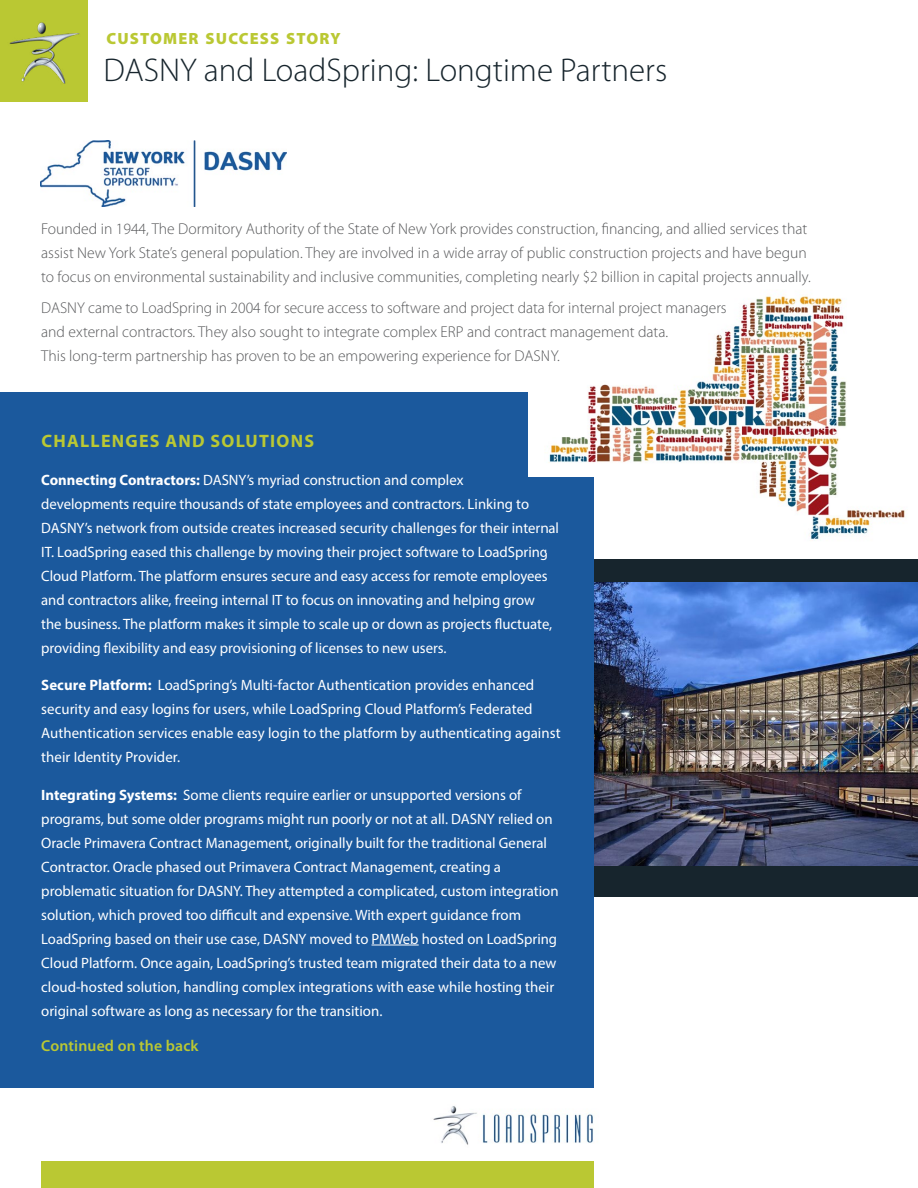
<style>
.page{position:relative;width:918px;height:1188px;background:#fff}
.page>*{position:absolute;margin:0;border:0;box-sizing:border-box;transform-origin:0 0}
.t1{font:300 33px "Myriad Pro";color:#17252d}
.t2{font:700 18px "Myriad Pro";letter-spacing:.07em;color:#bac833}
.t3{font:900 16.35px "Myriad Pro";letter-spacing:.07em;color:#bac833}
.t4{font:300 15.75px/24px "Myriad Pro";color:#58595b}
.t5{font:600 15.75px "Myriad Pro";letter-spacing:.01em;color:#bac833}
.t6{font:15px/24px "Myriad Pro";color:#fff}
.s1{font-weight:700}
</style>
<div class="page">
<div style="left:21px;top:1161px;width:573px;height:27px;background:#bac833"></div>
<div style="left:594px;top:559px;width:324px;height:337px;background:#17252d"></div>
<div style="left:0;top:392px;width:594px;height:696px;background:#1b599d"></div>
<hr style="left:372px;top:945px;width:47px;height:1px;background:#fff">
<div style="left:0;top:0;width:88px;height:101px;background:#bac833"></div>
<img style="left:594px;top:582px;width:324px;height:284px">
<img style="left:9px;top:22px;width:71px;height:62px">
<div style="left:0;top:1134px;width:40px;height:54px;background:#fff"></div>
<img style="left:433px;top:1106px;width:160px;height:39px">
<img style="left:41px;top:140px;width:246px;height:67px">
<div style="left:528px;top:377px;width:98px;height:99px;background:#fff"></div>
<img style="left:545px;top:296px;width:360px;height:244px">
<p class="t3" style="left:106px;top:30px;width:236px">CUSTOMER SUCCESS STORY</p>
<h1 class="t1" style="left:103px;top:52px;width:565px">DASNY and LoadSpring: Longtime Partners</h1>
<p class="t4" style="left:41px;top:217px;width:771px">Founded in 1944, The Dormitory Authority of the State of New York provides construction, financing, and allied services that assist New York State’s general population. They are involved in a wide array of public construction projects and have begun to focus on environmental sustainability and inclusive communities, completing nearly $2 billion in capital projects annually.</p>
<p class="t4" style="left:41px;top:296px;width:687px">DASNY came to LoadSpring in 2004 for secure access to software and project data for internal project managers and external contractors. They also sought to integrate complex ERP and contract management data.<br>This long-term partnership has proven to be an empowering experience for DASNY.</p>
<p class="t2" style="left:41px;top:429px;width:274px">CHALLENGES AND SOLUTIONS</p>
<p class="t6" style="left:41px;top:467px;width:519px"><span class="s1">Connecting Contractors:</span> DASNY’s myriad construction and complex<br>developments require thousands of state employees and contractors. Linking to DASNY’s network from outside creates increased security challenges for their internal IT. LoadSpring eased this challenge by moving their project software to LoadSpring Cloud Platform. The platform ensures secure and easy access for remote employees and contractors alike, freeing internal IT to focus on innovating and helping grow the business. The platform makes it simple to scale up or down as projects fluctuate, providing flexibility and easy provisioning of licenses to new users.</p>
<p class="t6" style="left:41px;top:673px;width:521px"><span class="s1">Secure Platform:</span> LoadSpring’s Multi-factor Authentication provides enhanced security and easy logins for users, while LoadSpring Cloud Platform’s Federated Authentication services enable easy login to the platform by authenticating against their Identity Provider.</p>
<p class="t6" style="left:41px;top:782px;width:519px"><span class="s1">Integrating Systems:</span> Some clients require earlier or unsupported versions of programs, but some older programs might run poorly or not at all. DASNY relied on Oracle Primavera Contract Management, originally built for the traditional General Contractor. Oracle phased out Primavera Contract Management, creating a problematic situation for DASNY. They attempted a complicated, custom integration solution, which proved too difficult and expensive. With expert guidance from LoadSpring based on their use case, DASNY moved to PMWeb hosted on LoadSpring Cloud Platform. Once again, LoadSpring’s trusted team migrated their data to a new cloud-hosted solution, handling complex integrations with ease while hosting their original software as long as necessary for the transition.</p>
<p class="t5" style="left:41px;top:1037px;width:159px">Continued on the back</p>
</div>
